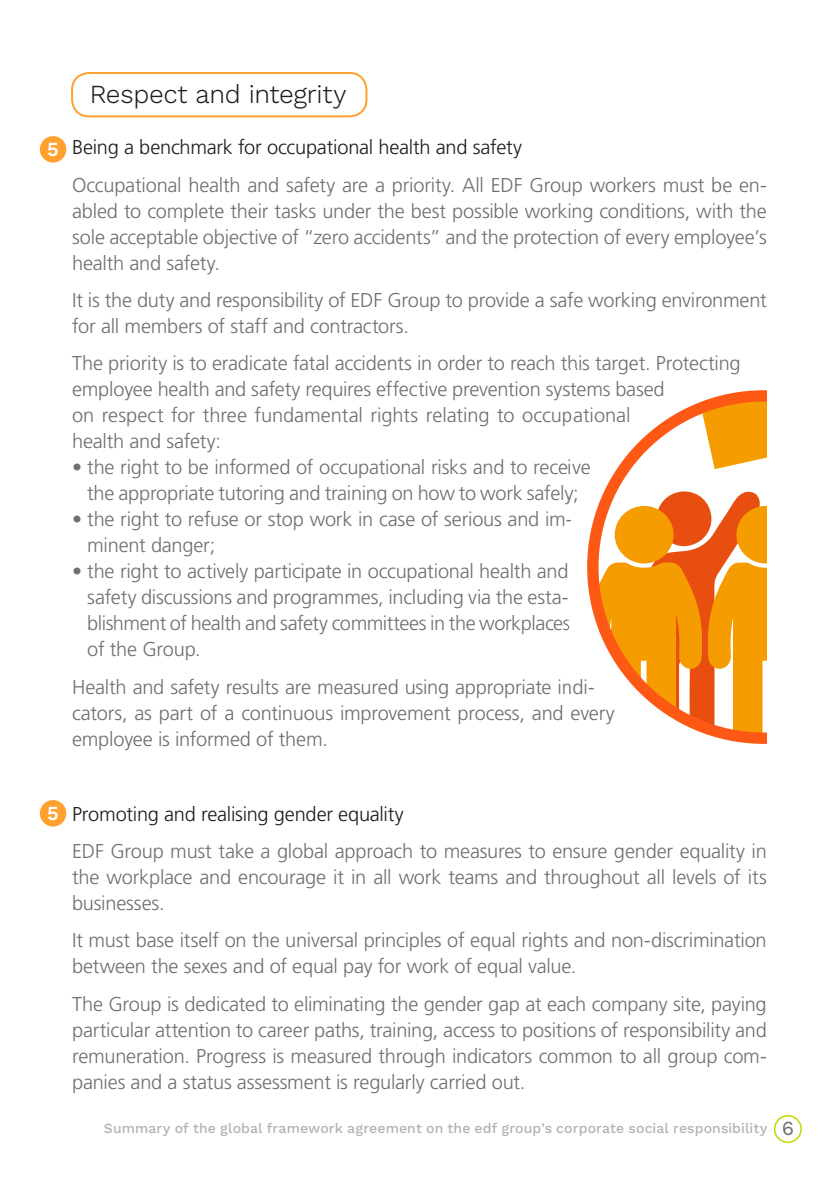
<style>
.page{position:relative;width:840px;height:1191px;background:#fff}
.page>*{position:absolute;margin:0;border:0;box-sizing:border-box;transform-origin:0 0}
.t1{font:300 26px "Work Sans";letter-spacing:-.01em;color:#1d1d1b}
.t2{font:300 20px/26px "Frutiger LT Std";letter-spacing:-.01em;color:#706f6f}
.t3{font:300 20px "Frutiger LT Std";letter-spacing:-.015em;color:#1d1d1b}
.t4{font:600 20px "Work Sans";color:#fff}
.t5{font:500 14px "Work Sans";letter-spacing:.005em;color:#b3b2b2}
.s1{font-weight:400;font-size:20px;color:#706f6f}
</style>
<div class="page">
<div style="left:773px;top:1115px;width:28px;height:28px;border:2px solid #c4d600;border-radius:50%"></div>
<div style="left:71px;top:72px;width:296px;height:45px;border:2px solid #ffa02f;border-radius:17px"></div>
<div style="left:40px;top:136px;width:26px;height:27px;background:#ffa02f;border-radius:50%"></div>
<div style="left:40px;top:800px;width:26px;height:26px;background:#ffa02f;border-radius:50%"></div>
<svg style="left:587px;top:390px;width:180px;height:354px"></svg>
<p class="t4" style="left:47px;top:137px;width:13px">5</p>
<p class="t1" style="left:90px;top:78px;width:258px">Respect and integrity</p>
<p class="t3" style="left:72px;top:136px;width:451px">Being a benchmark for occupational health and safety</p>
<p class="t2" style="left:72px;top:172px;width:696px;text-align:justify">Occupational health and safety are a priority. All EDF Group workers must be en&shy;abled to complete their tasks under the best possible working conditions, with the sole acceptable objective of “zero accidents” and the protection of every employee’s health and safety.</p>
<p class="t2" style="left:72px;top:287px;width:695px">It is the duty and responsibility of EDF Group to provide a safe working environment for all members of staff and contractors.</p>
<p class="t2" style="left:72px;top:351px;width:669px">The priority is to eradicate fatal accidents in order to reach this target. Protecting employee health and safety requires effective prevention systems based<br>on respect for three fundamental rights relating to occupational<br>health and safety:</p>
<p class="t2" style="left:72px;top:455px;width:520px;text-align:center">• the right to be informed of occupational risks and to receive the appropriate tutoring and training on how to work safely;</p>
<p class="t2" style="left:87px;top:507px;width:486px;text-indent:-15px">• the right to refuse or stop work in case of serious and im&shy;minent danger;</p>
<p class="t2" style="left:87px;top:559px;width:484px;text-align:justify;text-indent:-15px">• the right to actively participate in occupational health and safety discussions and programmes, including via the esta&shy;blishment of health and safety committees in the workplaces of the Group.</p>
<p class="t2" style="left:72px;top:674px;width:544px">Health and safety results are measured using appropriate indi&shy;cators, as part of a continuous improvement process, and every employee is informed of them.</p>
<p class="t4" style="left:47px;top:801px;width:13px">5</p>
<p class="t3" style="left:72px;top:802px;width:333px">Promoting and realising gender equality</p>
<p class="t2" style="left:72px;top:838px;width:695px;text-align:justify">EDF Group must take a global approach to measures to ensure gender equality in the workplace and encourage it in all work teams and throughout all levels of its businesses.</p>
<p class="t2" style="left:72px;top:927px;width:695px">It must base itself on the universal principles of equal rights and non-discrimination between the sexes and of equal pay for work of equal value.</p>
<p class="t2" style="left:72px;top:991px;width:696px;text-align:justify">The Group is dedicated to eliminating the gender gap at each company site, paying particular attention to career paths, training, access to positions of responsibility and remuneration. Progress is measured through indicators common to all group com&shy;panies and a status assessment is regularly carried out.</p>
<p class="t5" style="left:104px;top:1120px;width:691px">Summary of the global framework agreement on the edf group’s corporate social responsibility <span class="s1">6</span></p>
</div>
